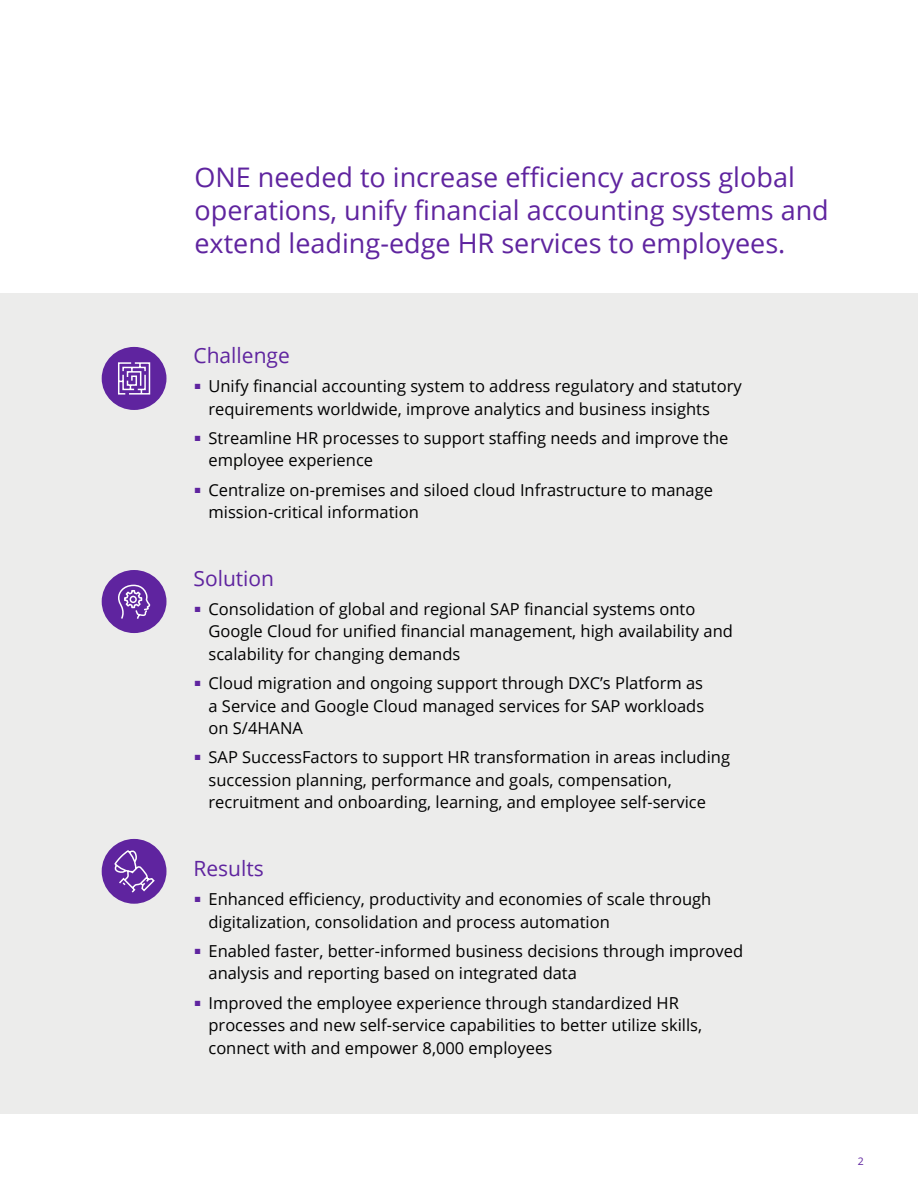
<style>
.page{position:relative;width:918px;height:1188px;background:#fff}
.page>*{position:absolute;margin:0;border:0;box-sizing:border-box;transform-origin:0 0}
.t1{font:27px/33px "Open Sans";color:#5f249f}
.t2{font:21px "Open Sans";color:#5f249f}
.t3{font:16.5px/22.5px "Open Sans";color:#000}
.t4{font:10.5px "Open Sans";color:#5f249f}
</style>
<div class="page">
<div style="left:0;top:293px;width:918px;height:820px;background:#ececeb"></div>
<div style="left:102px;top:347px;width:65px;height:63px;background:#5f249f;border-radius:50%"></div>
<svg style="left:118px;top:362px;width:33px;height:33px"></svg>
<div style="left:102px;top:570px;width:65px;height:63px;background:#5f249f;border-radius:50%"></div>
<svg style="left:118px;top:584px;width:33px;height:35px"></svg>
<div style="left:102px;top:839px;width:65px;height:65px;background:#5f249f;border-radius:50%"></div>
<svg style="left:114px;top:850px;width:41px;height:43px"></svg>
<h1 class="t1" style="left:194px;top:160px;width:636px">ONE needed to increase efficiency across global operations, unify financial accounting systems and extend leading-edge HR services to employees.</h1>
<p class="t2" style="left:194px;top:341px;width:98px">Challenge</p>
<p class="t3" style="left:208px;top:375px;width:535px;text-indent:-14px"><sup>■</sup> Unify financial accounting system to address regulatory and statutory requirements worldwide, improve analytics and business insights</p>
<p class="t3" style="left:208px;top:426px;width:521px;text-indent:-14px"><sup>■</sup> Streamline HR processes to support staffing needs and improve the employee experience</p>
<p class="t3" style="left:208px;top:478px;width:506px;text-indent:-14px"><sup>■</sup> Centralize on-premises and siloed cloud Infrastructure to manage mission-critical information</p>
<p class="t2" style="left:194px;top:564px;width:82px">Solution</p>
<p class="t3" style="left:208px;top:597px;width:526px;text-indent:-14px"><sup>■</sup> Consolidation of global and regional SAP financial systems onto<br>Google Cloud for unified financial management, high availability and scalability for changing demands</p>
<p class="t3" style="left:208px;top:672px;width:497px;text-align:justify;text-indent:-14px"><sup>■</sup> Cloud migration and ongoing support through DXC’s Platform as a Service and Google Cloud managed services for SAP workloads on S/4HANA</p>
<p class="t3" style="left:208px;top:746px;width:523px;text-indent:-14px"><sup>■</sup> SAP SuccessFactors to support HR transformation in areas including succession planning, performance and goals, compensation, recruitment and onboarding, learning, and employee self-service</p>
<p class="t2" style="left:194px;top:854px;width:72px">Results</p>
<p class="t3" style="left:208px;top:888px;width:504px;text-indent:-14px"><sup>■</sup> Enhanced efficiency, productivity and economies of scale through digitalization, consolidation and process automation</p>
<p class="t3" style="left:208px;top:939px;width:536px;text-indent:-14px"><sup>■</sup> Enabled faster, better-informed business decisions through improved analysis and reporting based on integrated data</p>
<p class="t3" style="left:208px;top:991px;width:495px;text-indent:-14px"><sup>■</sup> Improved the employee experience through standardized HR processes and new self-service capabilities to better utilize skills, connect with and empower 8,000 employees</p>
<p class="t4" style="left:858px;top:1154px;width:8px">2</p>
</div>
